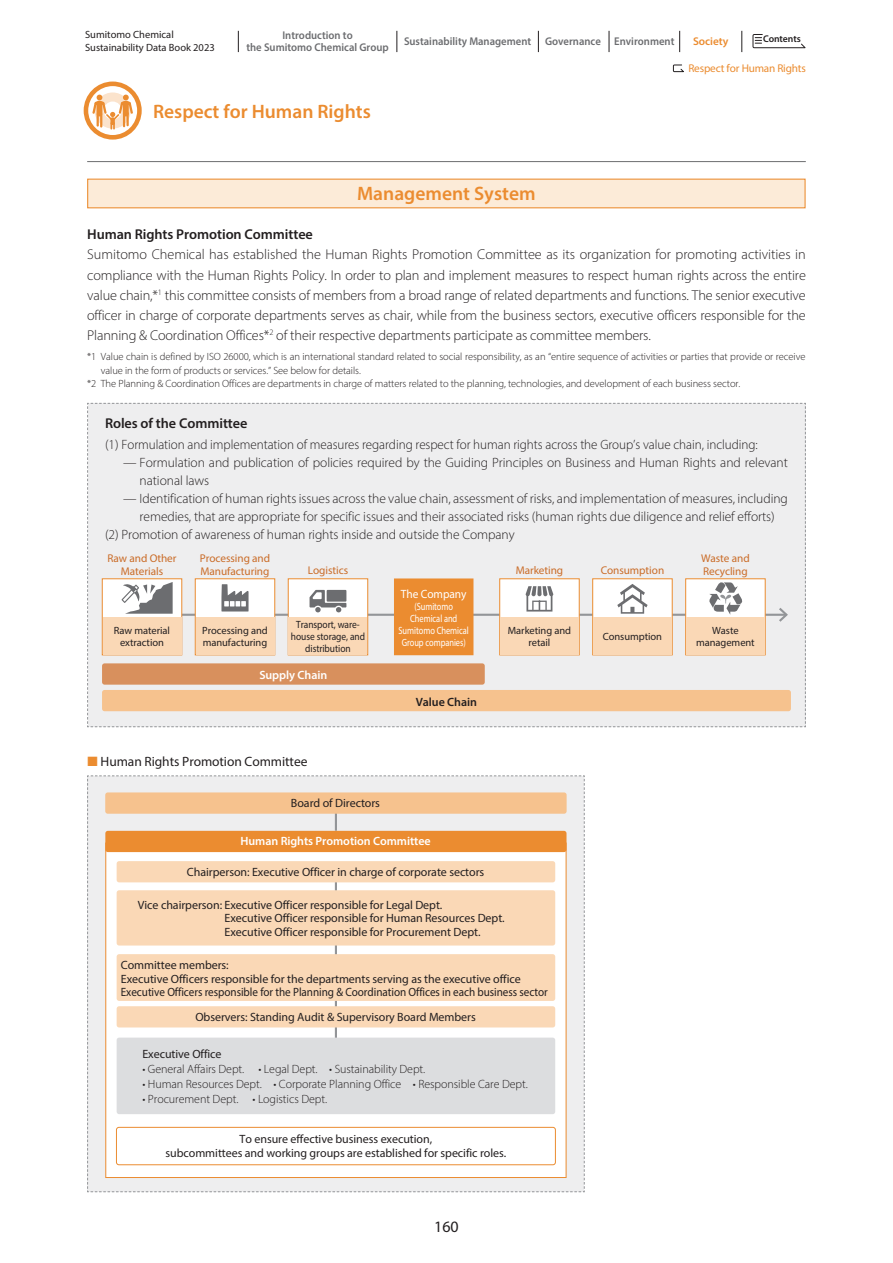
<style>
.page{position:relative;width:893px;height:1263px;background:#fff}
.page>*{position:absolute;margin:0;border:0;box-sizing:border-box;transform-origin:0 0}
.大タイトルen{font:600 19.5px "Myriad Pro";color:#eb8c30}
.大見出しen{font:600 19.5px "Myriad Pro";color:#eb8c30}
.t1{font:15.9px "Myriad Pro";color:#231f20}
.本文en{font:300 14.25px/20.2px "Myriad Pro";letter-spacing:-.01em;color:#231f20;text-align:justify}
.中見出しen{font:600 14.25px "Myriad Pro";letter-spacing:-.005em;color:#231f20}
.本文en-2{font:300 13.5px/18px "Myriad Pro";letter-spacing:-.005em;color:#231f20}
.チャートタイトルen{font:13.5px "Myriad Pro";letter-spacing:-.005em;color:#231f20}
.表組_R_en{font:12px/13.5px "Myriad Pro";letter-spacing:-.005em;color:#231f20;text-align:center}
.表組_L_en{font:300 12px "Myriad Pro";letter-spacing:-.005em;color:#231f20}
.表組_R_en-2{font:12px "Myriad Pro";letter-spacing:-.005em;color:#231f20;scale:.93 1}
.表組_R_en-3{font:600 12px "Myriad Pro";letter-spacing:-.005em;color:#fff}
.表組_L_en-2{font:12px "Myriad Pro";letter-spacing:-.005em;color:#231f20}
.表組_R_en-4{font:600 12px "Myriad Pro";letter-spacing:-.005em;color:#231f20}
.表組_R_en-5{font:12px "Myriad Pro";letter-spacing:-.005em;color:#fff;scale:.95 1}
.表組_R_en-6{font:11.25px/12.8px "Myriad Pro";letter-spacing:-.005em;color:#ca6c28}
.t2{font:600 11.25px/12.8px "Myriad Pro";color:#6c6d70;text-align:center;scale:.95 1}
.インデックス_小en{font:11.25px "Myriad Pro";letter-spacing:-.015em;color:#eb8c30}
.t3{font:600 11.25px "Myriad Pro";color:#eb8c30}
.e_SDB_注記{font:300 10.5px/13.5px "Myriad Pro";letter-spacing:-.005em;color:#231f20}
.表組_R_en-7{font:10.5px/12px "Myriad Pro";letter-spacing:-.005em;color:#231f20;text-align:center}
.表組_R_en-8{font:10.5px/12px "Myriad Pro";letter-spacing:-.005em;color:#fff;text-align:center;scale:.8 1}
.表組_R_en-9{font:10.5px/12px "Myriad Pro";letter-spacing:-.005em;color:#231f20;text-align:center;scale:.9 1}
.t4{font:600 9.75px "Myriad Pro";letter-spacing:-.01em;color:#231f20}
.s1{color:#eb8c30}
</style>
<div class="page">
<svg style="left:87px;top:775px;width:498px;height:417px;background:#ebeaeb"></svg>
<svg style="left:87px;top:403px;width:719px;height:324px;background:#ede1d7"></svg>
<div style="left:88px;top:179px;width:717px;height:29px;background:#fcebd8"></div>
<div style="left:87px;top:179px;width:719px;height:29px;border:1px solid #eb8c30"></div>
<div style="left:105px;top:843px;width:461px;height:335px;background:#fff;border:1px solid #eb8c30"></div>
<hr style="left:335px;top:867px;width:2px;height:175px;background:#939598">
<hr style="left:335px;top:805px;width:2px;height:26px;background:#939598">
<div style="left:117px;top:954px;width:438px;height:47px;background:#fad8b6;border-radius:3px"></div>
<div style="left:116px;top:1127px;width:440px;height:38px;border:1px solid #eb8c30;border-radius:3px"></div>
<div style="left:117px;top:861px;width:438px;height:21px;background:#fad8b6;border-radius:3px"></div>
<div style="left:117px;top:1006px;width:438px;height:21px;background:#fad8b6;border-radius:3px"></div>
<div style="left:117px;top:890px;width:438px;height:55px;background:#fad8b6;border-radius:3px"></div>
<div style="left:105px;top:792px;width:462px;height:22px;background:#f6c28e;border-radius:3px"></div>
<div style="left:117px;top:1037px;width:438px;height:77px;background:#dcdddf;border-radius:3px"></div>
<div style="left:105px;top:831px;width:461px;height:21px;background:#eb8c30;border-radius:3px"></div>
<hr style="left:87px;top:161px;width:719px;height:1px;background:#6c6d70">
<svg style="left:84px;top:82px;width:58px;height:58px"></svg>
<div style="left:88px;top:86px;width:49px;height:49px;background:#fff;border-radius:50%"></div>
<svg style="left:95px;top:92px;width:36px;height:37px"></svg>
<svg style="left:92px;top:95px;width:41px;height:35px"></svg>
<svg style="left:397px;top:31px;width:1px;height:21px"></svg>
<svg style="left:238px;top:31px;width:1px;height:21px"></svg>
<svg style="left:538px;top:31px;width:1px;height:21px"></svg>
<svg style="left:679px;top:31px;width:1px;height:21px"></svg>
<svg style="left:609px;top:31px;width:1px;height:21px"></svg>
<svg style="left:742px;top:31px;width:1px;height:21px"></svg>
<svg style="left:752px;top:34px;width:54px;height:15px"></svg>
<svg style="left:672px;top:64px;width:12px;height:9px"></svg>
<p class="t2" style="left:246px;top:28px;width:151px">Introduction to<br>the Sumitomo Chemical Group</p>
<p class="t4" style="left:763px;top:33px;width:39px">Contents</p>
<p class="表組_R_en-7" style="left:85px;top:28px;width:131px;line-height:12.8px;text-align:left">Sumitomo Chemical<br>Sustainability Data Book 2023</p>
<p class="t2" style="left:404px;top:35px;width:286px">Sustainability Management Governance Environment</p>
<p class="t3" style="left:693px;top:34px;width:37px">Society</p>
<p class="大タイトルen" style="left:153px;top:99px;width:219px">Respect for Human Rights</p>
<p class="大見出しen" style="left:357px;top:181px;width:180px">Management System</p>
<p class="インデックス_小en" style="left:688px;top:61px;width:119px">Respect for Human Rights</p>
<p class="中見出しen" style="left:87px;top:225px;width:227px">Human Rights Promotion Committee</p>
<p class="本文en" style="left:87px;top:244px;width:720px">Sumitomo Chemical has established the Human Rights Promotion Committee as its organization for promoting activities in compliance with the Human Rights Policy. In order to plan and implement measures to respect human rights across the entire value chain,*<sup>1</sup> this committee consists of members from a broad range of related departments and functions. The senior executive officer in charge of corporate departments serves as chair, while from the business sectors, executive officers responsible for the Planning &amp; Coordination Offices*<sup>2</sup> of their respective departments participate as committee members.</p>
<p class="e_SDB_注記" style="left:101px;top:350px;width:706px;text-indent:-14px">*1 Value chain is defined by ISO 26000, which is an international standard related to social responsibility, as an “entire sequence of activities or parties that provide or receive value in the form of products or services.” See below for details.</p>
<p class="e_SDB_注記" style="left:87px;top:377px;width:655px">*2 The Planning &amp; Coordination Offices are departments in charge of matters related to the planning, technologies, and development of each business sector.</p>
<p class="中見出しen" style="left:105px;top:415px;width:144px">Roles of the Committee</p>
<p class="本文en-2" style="left:105px;top:435px;width:654px">(1) Formulation and implementation of measures regarding respect for human rights across the Group’s value chain, including:</p>
<p class="本文en-2" style="left:140px;top:453px;width:650px;text-indent:-16px">— Formulation and publication of policies required by the Guiding Principles on Business and Human Rights and relevant national laws</p>
<p class="本文en-2" style="left:123px;top:489px;width:666px;text-align:center">— Identification of human rights issues across the value chain, assessment of risks, and implementation of measures, including remedies, that are appropriate for specific issues and their associated risks (human rights due diligence and relief efforts)</p>
<p class="本文en-2" style="left:105px;top:525px;width:411px">(2) Promotion of awareness of human rights inside and outside the Company</p>
<p class="表組_R_en-6" style="left:108px;top:551px;width:70px;text-align:center">Raw and Other<br>Materials</p>
<p class="表組_R_en-7" style="left:114px;top:625px;width:58px">Raw material extraction</p>
<p class="表組_R_en-6" style="left:200px;top:551px;width:72px">Processing and<br>Manufacturing</p>
<p class="表組_R_en-7" style="left:202px;top:625px;width:67px;text-align:left">Processing and manufacturing</p>
<p class="表組_R_en-6" style="left:308px;top:564px;width:42px">Logistics</p>
<p class="表組_R_en-9" style="left:291px;top:619px;width:84px">Transport, ware&shy;house storage, and distribution</p>
<p class="表組_R_en-3" style="left:259px;top:667px;width:69px">Supply Chain</p>
<p class="表組_R_en-5" style="left:401px;top:586px;width:71px">The Company</p>
<p class="表組_R_en-8" style="left:399px;top:600px;width:89px">(Sumitomo<br>Chemical and<br>Sumitomo Chemical<br>Group companies)</p>
<p class="表組_R_en-4" style="left:416px;top:694px;width:63px">Value Chain</p>
<p class="チャートタイトルen" style="left:88px;top:753px;width:221px"><span class="s1">■</span> Human Rights Promotion Committee</p>
<p class="表組_R_en" style="left:291px;top:796px;width:91px">Board of Directors</p>
<p class="表組_R_en-3" style="left:241px;top:834px;width:192px">Human Rights Promotion Committee</p>
<p class="表組_R_en" style="left:187px;top:865px;width:299px">Chairperson: Executive Officer in charge of corporate sectors</p>
<p class="表組_R_en-6" style="left:516px;top:564px;width:49px">Marketing</p>
<p class="表組_R_en-7" style="left:508px;top:625px;width:65px">Marketing and retail</p>
<p class="表組_R_en" style="left:225px;top:898px;width:282px;text-align:left;text-indent:-87px">Vice chairperson: Executive Officer responsible for Legal Dept.<br>Executive Officer responsible for Human Resources Dept.<br>Executive Officer responsible for Procurement Dept.</p>
<p class="表組_R_en" style="left:121px;top:958px;width:109px">Committee members:</p>
<p class="表組_R_en" style="left:121px;top:971px;width:401px">Executive Officers responsible for the departments serving as the executive office</p>
<p class="表組_R_en-2" style="left:121px;top:985px;width:460px">Executive Officers responsible for the Planning &amp; Coordination Offices in each business sector</p>
<p class="表組_R_en" style="left:195px;top:1010px;width:282px">Observers: Standing Audit &amp; Supervisory Board Members</p>
<p class="表組_L_en-2" style="left:142px;top:1046px;width:81px">Executive Office</p>
<p class="表組_L_en" style="left:142px;top:1062px;width:284px">• General Affairs Dept. • Legal Dept. • Sustainability Dept.</p>
<p class="表組_L_en" style="left:142px;top:1077px;width:387px">• Human Resources Dept. • Corporate Planning Office • Responsible Care Dept.</p>
<p class="表組_L_en" style="left:142px;top:1092px;width:186px">• Procurement Dept. • Logistics Dept.</p>
<p class="表組_R_en" style="left:165px;top:1132px;width:342px">To ensure effective business execution,<br>subcommittees and working groups are established for specific roles.</p>
<p class="t1" style="left:434px;top:1216px;width:26px">160</p>
<p class="表組_R_en-6" style="left:601px;top:564px;width:65px">Consumption</p>
<p class="表組_R_en-7" style="left:603px;top:631px;width:61px">Consumption</p>
<p class="表組_R_en-6" style="left:701px;top:551px;width:50px">Waste and<br>Recycling</p>
<p class="表組_R_en-7" style="left:696px;top:625px;width:60px">Waste management</p>
</div>
